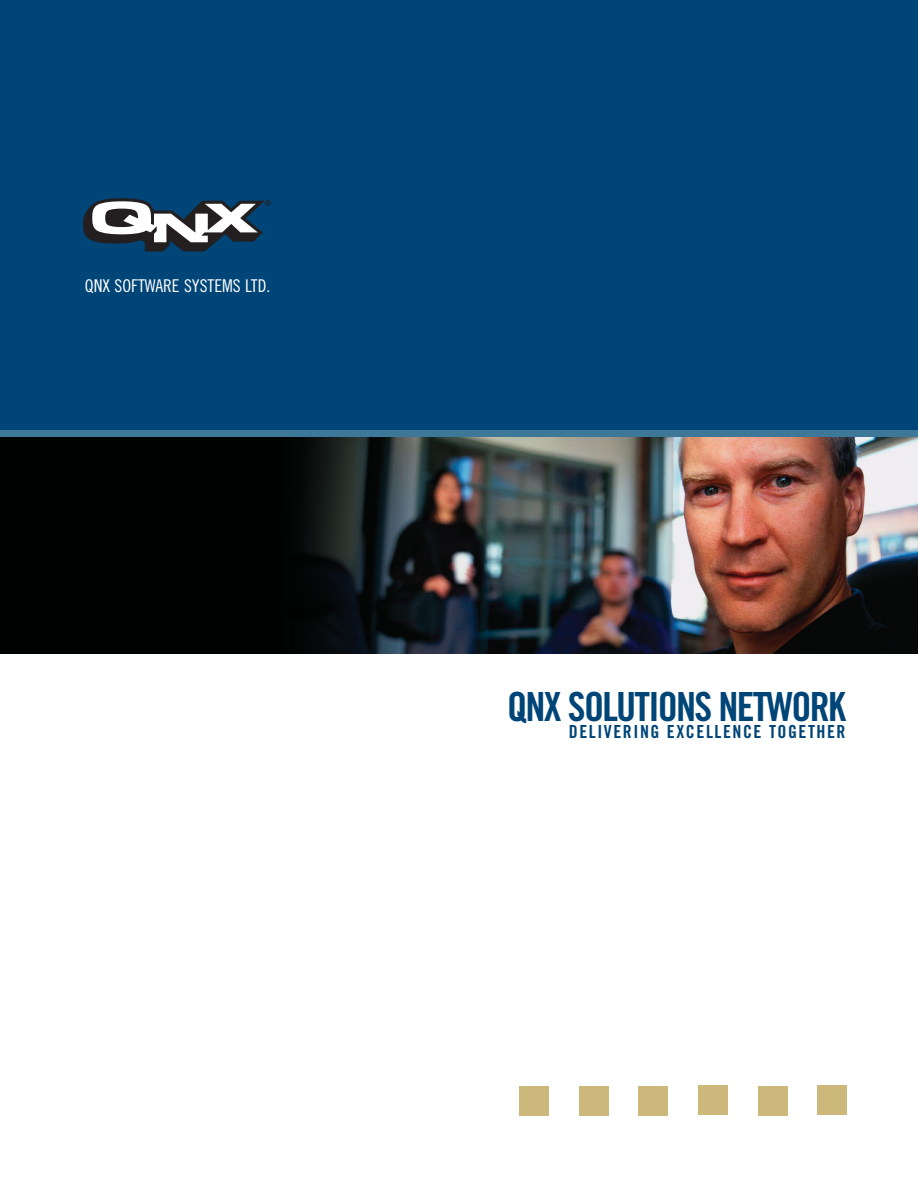
<style>
.page{position:relative;width:918px;height:1188px;background:#fff}
.page>*{position:absolute;margin:0;border:0;box-sizing:border-box;transform-origin:0 0}
.t1{font:40.2px "Trade Gothic Bold Cond Twenty";letter-spacing:-.045em;color:#004577}
.t2{font:18px "Trade Gothic Bold Cond Twenty";letter-spacing:.085em;color:#004577}
.t3{font:17.55px "Trade Gothic Cond Eighteen";color:#fff}
</style>
<div class="page">
<div style="left:0;top:0;width:918px;height:621px;background:#004577"></div>
<div style="left:0;top:436px;width:918px;height:218px;background:#010202"></div>
<img style="left:182px;top:436px;width:736px;height:218px">
<svg style="left:83px;top:198px;width:188px;height:53px"></svg>
<div style="left:519px;top:1086px;width:30px;height:29px;background:#cdb87c"></div>
<div style="left:579px;top:1086px;width:29px;height:29px;background:#cdb87c"></div>
<div style="left:639px;top:1086px;width:29px;height:29px;background:#cdb87c"></div>
<div style="left:699px;top:1086px;width:29px;height:29px;background:#cdb87c"></div>
<div style="left:758px;top:1086px;width:29px;height:29px;background:#cdb87c"></div>
<div style="left:818px;top:1086px;width:29px;height:29px;background:#cdb87c"></div>
<div style="left:0;top:430px;width:918px;height:6px;background:#3d7898"></div>
<p class="t3" style="left:85px;top:279px;width:187px">QNX SOFTWARE SYSTEMS LTD.</p>
<h1 class="t1" style="left:507px;top:692px;width:340px">QNX SOLUTIONS NETWORK</h1>
<p class="t2" style="left:569px;top:725px;width:278px">DELIVERING EXCELLENCE TOGETHER</p>
</div>
